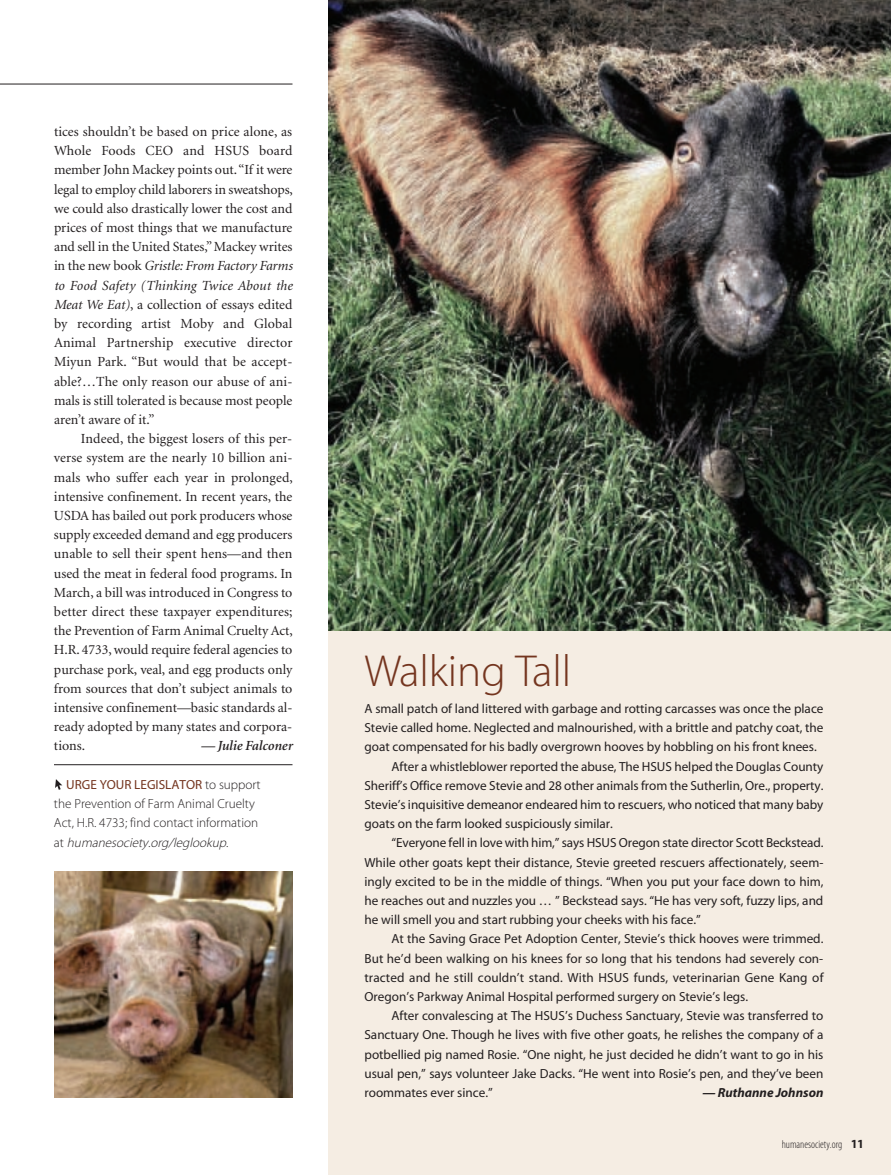
<style>
.page{position:relative;width:891px;height:1175px;background:#fff}
.page>*{position:absolute;margin:0;border:0;box-sizing:border-box;transform-origin:0 0}
.t1{font:45px "Myriad MM215 LT600 NO";color:#74351f}
.t2{font:13.95px/19.2px "Minion";letter-spacing:-.005em;color:#231f20;text-align:justify}
.t3{font:italic 600 13.95px "Minion";color:#231f20}
.t4{font:13.2px "Myriad MM400 RG600 NO";color:#231f20}
.t5{font:13.2px/19.2px "Myriad MM215 LT600 NO";color:#231f20}
.t6{font:13.2px "Myriad MM400 RG600 NO";color:#74351f}
.t7{font:13.2px "Myriad MM It 700 BD600 NO";color:#231f20}
.t8{font:11.25px "Myriad MM213 LT300 CN";color:#231f20}
.s1{font-style:italic}
.s2{font-family:"Myriad MM215 LT600 NO";color:#231f20}
.s3{font-family:"Myriad MM700 BD600 NO";font-size:12.45px}
</style>
<div class="page">
<div style="left:328px;top:0;width:563px;height:1174px;background:#f5ede3"></div>
<svg style="left:55px;top:779px;width:7px;height:11px"></svg>
<hr style="left:54px;top:764px;width:238px;height:1px;background:#231f20">
<img style="left:328px;top:0;width:563px;height:631px">
<hr style="left:0;top:84px;width:293px;height:1px;background:#231f20">
<img style="left:54px;top:871px;width:238px;height:226px">
<p class="t2" style="left:54px;top:123px;width:240px">tices shouldn’t be based on price alone, as Whole Foods CEO and HSUS board member John Mackey points out.“If it were legal to employ child laborers in sweatshops, we could also drastically lower the cost and prices of most things that we manufacture and sell in the United States,” Mackey writes in the new book <span class="s1">Gristle: From Factory Farms to Food Safety (Thinking Twice About the Meat We Eat)</span>, a collection of essays edited by recording artist Moby and Global Animal Partnership executive director Miyun Park. “But would that be accept&shy;able?…The only reason our abuse of ani&shy;mals is still tolerated is because most people aren’t aware of it.”</p>
<p class="t2" style="left:54px;top:430px;width:240px;text-indent:27px">Indeed, the biggest losers of this per&shy;verse system are the nearly 10 billion ani&shy;mals who suffer each year in prolonged, intensive confinement. In recent years, the USDA has bailed out pork producers whose supply exceeded demand and egg producers unable to sell their spent hens—and then used the meat in federal food programs. In March, a bill was introduced in Congress to better direct these taxpayer expenditures; the Prevention of Farm Animal Cruelty Act, H.R. 4733, would require federal agencies to purchase pork, veal, and egg products only from sources that don’t subject animals to intensive confinement—basic standards al&shy;ready adopted by many states and corpora&shy;tions.</p>
<p class="t3" style="left:201px;top:740px;width:93px">— Julie Falconer</p>
<p class="t6" style="left:66px;top:779px;width:196px">URGE YOUR LEGISLATOR <span class="s2">to support</span></p>
<p class="t5" style="left:54px;top:795px;width:206px">the Prevention of Farm Animal Cruelty<br>Act, H.R. 4733; find contact information a t <span class="s1">humanesociety.org/leglookup</span>.</p>
<h1 class="t1" style="left:364px;top:654px;width:208px">Walking Tall</h1>
<p class="t4" style="left:364px;top:703px;width:461px">A small patch of land littered with garbage and rotting carcasses was once the place</p>
<p class="t4" style="left:364px;top:722px;width:461px">Stevie called home. Neglected and malnourished, with a brittle and patchy coat, the</p>
<p class="t4" style="left:364px;top:742px;width:454px">goat compensated for his badly overgrown hooves by hobbling on his front knees.</p>
<p class="t4" style="left:391px;top:761px;width:433px">After a whistleblower reported the abuse, The HSUS helped the Douglas County</p>
<p class="t4" style="left:364px;top:780px;width:461px">Sheriff’s Office remove Stevie and 28 other animals from the Sutherlin, Ore., property.</p>
<p class="t4" style="left:364px;top:799px;width:461px">Stevie’s inquisitive demeanor endeared him to rescuers, who noticed that many baby</p>
<p class="t4" style="left:364px;top:818px;width:250px">goats on the farm looked suspiciously similar.</p>
<p class="t4" style="left:391px;top:838px;width:434px">“Everyone fell in love with him,” says HSUS Oregon state director Scott Beckstead.</p>
<p class="t4" style="left:364px;top:857px;width:460px">While other goats kept their distance, Stevie greeted rescuers affectionately, seem-</p>
<p class="t4" style="left:364px;top:876px;width:461px">ingly excited to be in the middle of things. “When you put your face down to him,</p>
<p class="t4" style="left:364px;top:895px;width:460px">he reaches out and nuzzles you … ” Beckstead says. “He has very soft, fuzzy lips, and</p>
<p class="t4" style="left:364px;top:914px;width:338px">he will smell you and start rubbing your cheeks with his face.”</p>
<p class="t4" style="left:391px;top:934px;width:433px">At the Saving Grace Pet Adoption Center, Stevie’s thick hooves were trimmed.</p>
<p class="t4" style="left:364px;top:953px;width:460px">But he’d been walking on his knees for so long that his tendons had severely con-</p>
<p class="t4" style="left:364px;top:972px;width:461px">tracted and he still couldn’t stand. With HSUS funds, veterinarian Gene Kang of</p>
<p class="t4" style="left:364px;top:991px;width:385px">Oregon’s Parkway Animal Hospital performed surgery on Stevie’s legs.</p>
<p class="t4" style="left:391px;top:1010px;width:434px">After convalescing at The HSUS’s Duchess Sanctuary, Stevie was transferred to</p>
<p class="t4" style="left:364px;top:1030px;width:461px">Sanctuary One. Though he lives with five other goats, he relishes the company of a</p>
<p class="t4" style="left:364px;top:1049px;width:460px">potbellied pig named Rosie. “One night, he just decided he didn’t want to go in his</p>
<p class="t4" style="left:364px;top:1068px;width:460px">usual pen,” says volunteer Jake Dacks. “He went into Rosie’s pen, and they’ve been</p>
<p class="t4" style="left:364px;top:1087px;width:130px">roommates ever since.”</p>
<p class="t7" style="left:702px;top:1087px;width:123px">— Ruthanne Johnson</p>
<p class="t8" style="left:782px;top:1139px;width:84px">humanesociety.org <span class="s3">11</span></p>
</div>
